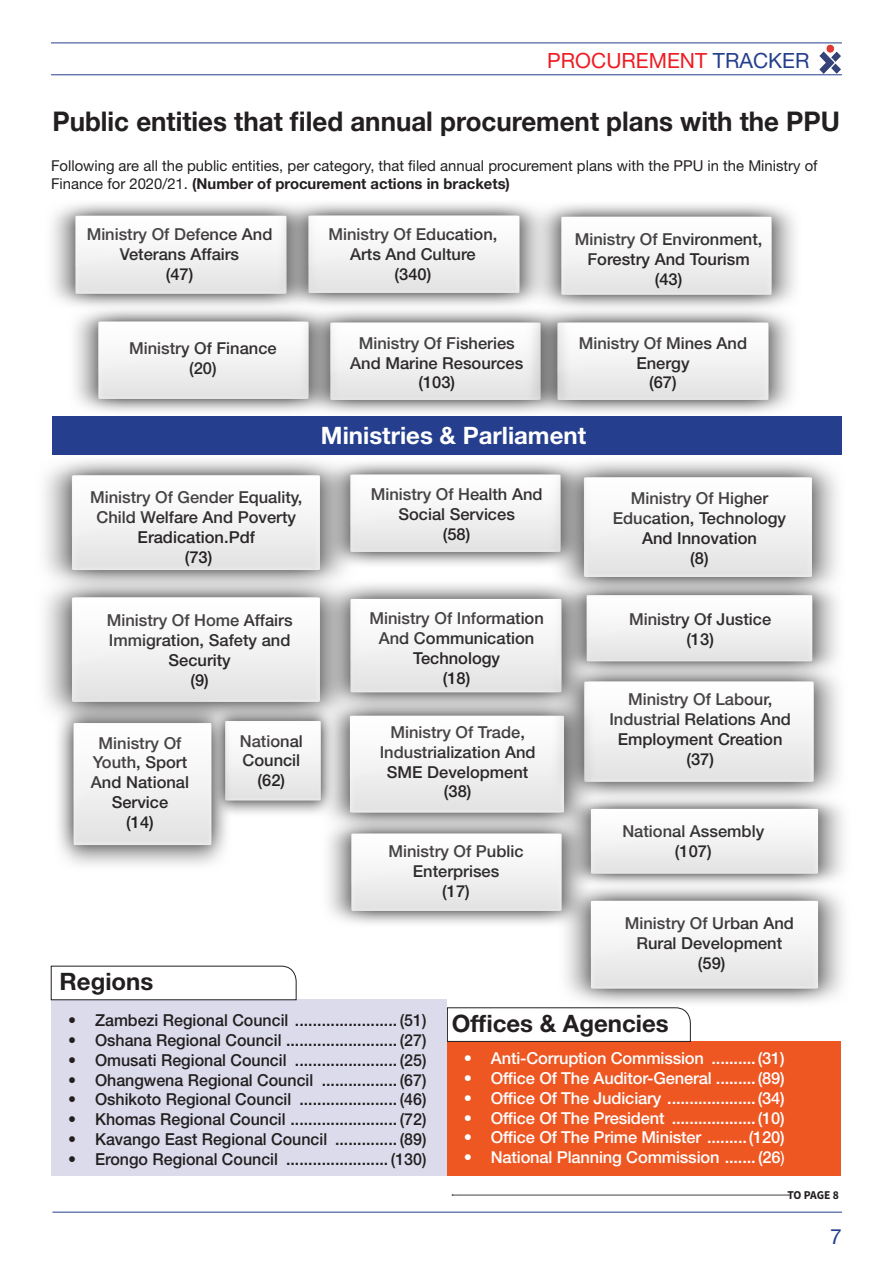
<style>
.page{position:relative;width:893px;height:1263px;background:#fff}
.page>*{position:absolute;margin:0;border:0;box-sizing:border-box;transform-origin:0 0}
.t1{font:700 27px "Helvetica Neue";color:#231f20;scale:.96 1}
.t2{font:700 24px "Helvetica Neue LT Std";color:#fff}
.t3{font:700 24px "Helvetica Neue LT Std";color:#231f20}
.t4{font:21px "Helvetica Neue LT Std";color:#ee1d23}
.t5{font:21px "Helvetica Neue LT Std";color:#253f8e}
.t6{font:500 16.5px/19.8px "Helvetica Neue LT Std";color:#231f20;text-align:center}
.t7{font:500 16.5px "Helvetica Neue LT Std";letter-spacing:-.01em;color:#fff}
.t8{font:15px/18px "Helvetica Neue LT Std";color:#231f20}
.t9{font:700 12px "Source Sans Pro";letter-spacing:-.02em;color:#231f20}
.s1{color:#253f8e}
.s2{font-weight:700}
.s3{font-weight:700;font-size:24px}
.s4{font-weight:400}
</style>
<div class="page">
<hr style="left:51px;top:43px;width:791px;height:1px;background:#253f8e">
<hr style="left:51px;top:74px;width:791px;height:1px;background:#253f8e">
<img style="left:819px;top:45px;width:22px;height:29px">
<hr style="left:52px;top:1212px;width:790px;height:1px;background:#253f8e">
<div style="left:445px;top:1041px;width:396px;height:135px;background:#ee5622"></div>
<svg style="left:447px;top:1007px;width:244px;height:35px"></svg>
<div style="left:51px;top:999px;width:395px;height:177px;background:#dbdbeb"></div>
<svg style="left:51px;top:966px;width:246px;height:34px"></svg>
<div style="left:52px;top:417px;width:790px;height:38px;background:#253f8e"></div>
<img style="left:52px;top:203px;width:226px;height:103px">
<img style="left:278px;top:203px;width:252px;height:103px">
<img style="left:530px;top:204px;width:265px;height:103px">
<img style="left:75px;top:306px;width:224px;height:106px">
<img style="left:299px;top:306px;width:273px;height:111px">
<img style="left:527px;top:307px;width:272px;height:110px">
<img style="left:319px;top:459px;width:232px;height:109px">
<img style="left:551px;top:461px;width:286px;height:120px">
<img style="left:553px;top:581px;width:285px;height:79px">
<img style="left:551px;top:660px;width:288px;height:135px">
<img style="left:335px;top:695px;width:261px;height:139px">
<img style="left:328px;top:817px;width:265px;height:111px">
<img style="left:44px;top:575px;width:312px;height:149px">
<img style="left:54px;top:698px;width:177px;height:167px">
<img style="left:211px;top:704px;width:124px;height:113px">
<svg style="left:452px;top:1195px;width:337px;height:1px"></svg>
<p class="t4" style="left:547px;top:48px;width:264px">Procurement <span class="s1">tracker</span></p>
<h1 class="t1" style="left:52px;top:100px;width:822px">Public entities that filed annual procurement plans with the PPU</h1>
<p class="t8" style="left:51px;top:157px;width:768px">Following are all the public entities, per category, that filed annual procurement plans with the PPU in the Ministry of<br>Finance for 2020/21. <span class="s2">(Number of procurement actions in brackets)</span></p>
<p class="t6" style="left:87px;top:224px;width:187px">Ministry Of Defence And<br>Veterans Affairs<br>(47)</p>
<p class="t6" style="left:328px;top:224px;width:171px">Ministry Of Education,<br>Arts And Culture<br>(340)</p>
<p class="t6" style="left:575px;top:229px;width:189px">Ministry Of Environment,<br>Forestry And Tourism (43)</p>
<p class="t6" style="left:579px;top:333px;width:170px">Ministry Of Mines And<br>Energy<br>(67)</p>
<p class="t6" style="left:129px;top:338px;width:149px">Ministry Of Finance (20)</p>
<p class="t6" style="left:350px;top:333px;width:175px">Ministry Of Fisheries<br>And Marine Resources (103)</p>
<h2 class="t2" style="left:321px;top:421px;width:267px">Ministries &amp; Parliament</h2>
<p class="t6" style="left:90px;top:487px;width:214px">Ministry Of Gender Equality,<br>Child Welfare And Poverty<br>Eradication.Pdf<br>(73)</p>
<p class="t6" style="left:371px;top:484px;width:173px">Ministry Of Health And<br>Social Services<br>(58)</p>
<p class="t6" style="left:613px;top:488px;width:175px">Ministry Of Higher<br>Education, Technology<br>And Innovation<br>(8)</p>
<p class="t6" style="left:107px;top:610px;width:187px">Ministry Of Home Affairs<br>Immigration, Safety and<br>Security<br>(9)</p>
<p class="t6" style="left:369px;top:608px;width:176px">Ministry Of Information<br>And Communication<br>Technology<br>(18)</p>
<p class="t6" style="left:629px;top:609px;width:144px">Ministry Of Justice (13)</p>
<p class="t6" style="left:609px;top:689px;width:183px">Ministry Of Labour,<br>Industrial Relations And<br>Employment Creation (37)</p>
<p class="t6" style="left:380px;top:722px;width:157px">Ministry Of Trade,<br>Industrialization And<br>SME Development (38)</p>
<p class="t6" style="left:240px;top:730px;width:64px">National<br>Council (62)</p>
<p class="t6" style="left:91px;top:732px;width:100px">Ministry Of<br>Youth, Sport<br>And National<br>Service<br>(14)</p>
<p class="t6" style="left:622px;top:821px;width:143px">National Assembly (107)</p>
<p class="t6" style="left:388px;top:841px;width:137px">Ministry Of Public<br>Enterprises<br>(17)</p>
<h2 class="t3" style="left:60px;top:967px;width:95px">Regions</h2>
<p class="t6" style="left:625px;top:913px;width:171px">Ministry Of Urban And<br>Rural Development (59)</p>
<p class="t6" style="left:68px;top:1010px;width:602px">• Zambezi Regional Council ....................... (51) <span class="s3">Offices &amp; Agencies</span></p>
<p class="t6" style="left:68px;top:1030px;width:360px">• Oshana Regional Council ......................... (27)</p>
<p class="t6" style="left:68px;top:1050px;width:360px">• Omusati Regional Council ....................... (25)</p>
<p class="t6" style="left:68px;top:1070px;width:360px">• Ohangwena Regional Council ................. (67)</p>
<p class="t6" style="left:68px;top:1089px;width:360px">• Oshikoto Regional Council ...................... (46)</p>
<p class="t6" style="left:68px;top:1109px;width:360px">• Khomas Regional Council ........................ (72)</p>
<p class="t6" style="left:68px;top:1129px;width:360px">• Kavango East Regional Council .............. (89)</p>
<p class="t6" style="left:68px;top:1149px;width:360px">• Erongo Regional Council ....................... (130)</p>
<p class="t7" style="left:464px;top:1048px;width:322px">• Anti-Corruption Commission ..........(31)</p>
<p class="t7" style="left:464px;top:1068px;width:323px">• Office Of The Auditor-General .........(89)</p>
<p class="t7" style="left:464px;top:1088px;width:322px">• Office Of The Judiciary ....................(34)</p>
<p class="t7" style="left:464px;top:1108px;width:322px">• Office Of The President ...................(10)</p>
<p class="t7" style="left:464px;top:1128px;width:322px">• Office Of The Prime Minister .........(120)</p>
<p class="t7" style="left:464px;top:1147px;width:322px">• National Planning Commission .......(26<span class="s4">)</span></p>
<p class="t9" style="left:787px;top:1186px;width:53px">TO PAGE 8</p>
<p class="t5" style="left:830px;top:1224px;width:13px">7</p>
</div>
